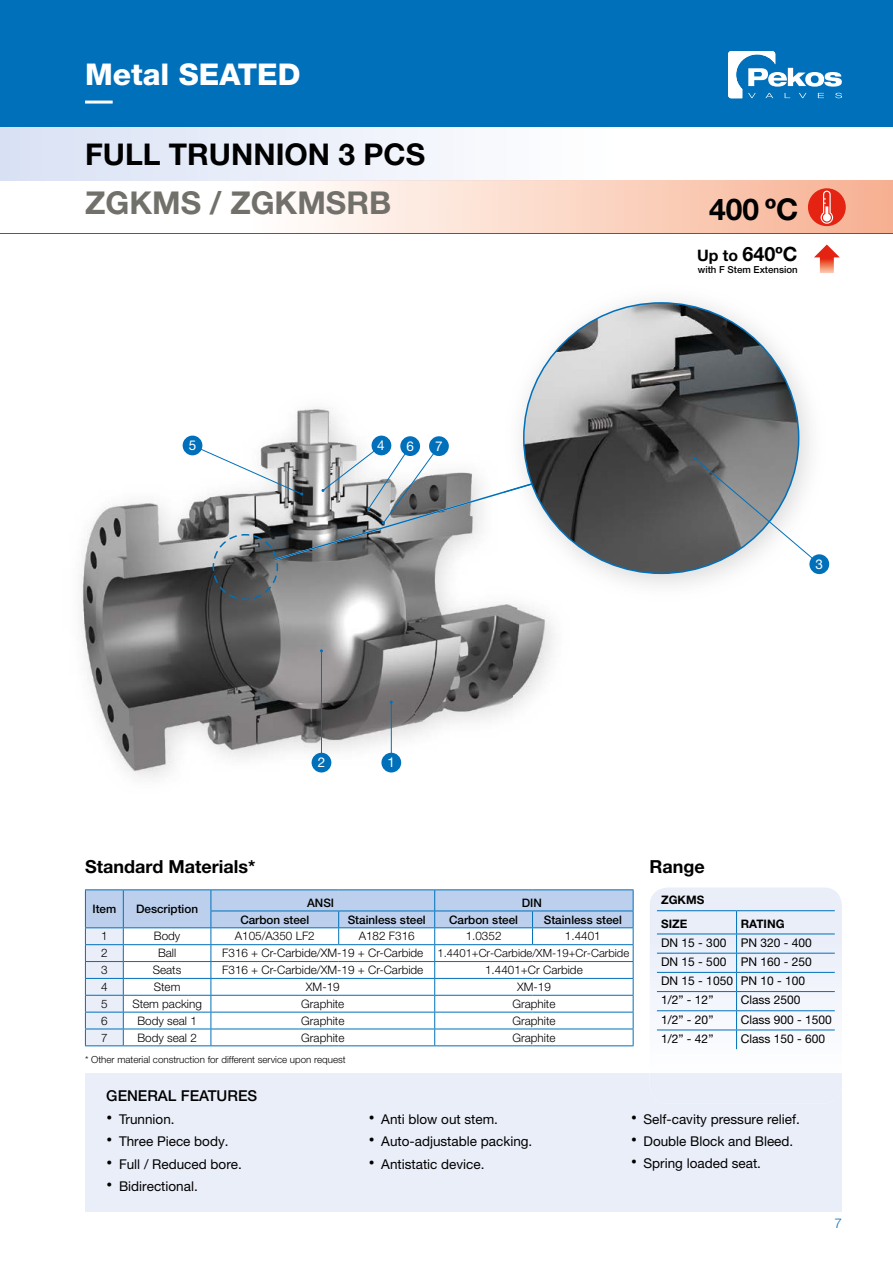
<style>
.page{position:relative;width:893px;height:1263px;background:#fff}
.page>*{position:absolute;margin:0;border:0;box-sizing:border-box;transform-origin:0 0}
.t1{font:700 31.5px "Helvetica Neue LT Std";color:#71706a}
.t2{font:700 30px "Helvetica Neue LT Std";color:#000}
.t3{font:800 30px "Helvetica Neue LT Std";color:#fff}
.t4{font:700 19.8px "Helvetica Neue LT Std";color:#000}
.t5{font:700 18px "Helvetica Neue LT Std";color:#000}
.t6{font:500 15px "Helvetica Neue LT Std";color:#000}
.t7{font:13.5px "Helvetica Neue LT Std";color:#000}
.t8{font:13.5px "Helvetica Neue LT Std";color:#fff}
.t9{font:300 13.5px "Helvetica Neue LT Std";color:#0070ba}
.t10{font:12px/19.2px "Helvetica Neue LT Std";color:#000}
.t11{font:300 11.7px "Helvetica Neue LT Std";color:#000}
.t12{font:500 11.7px "Helvetica Neue LT Std";color:#000}
.t13{font:700 11.7px/23.2px "Helvetica Neue LT Std";color:#000}
.t14{font:300 11.25px "Helvetica Neue LT Std";color:#000}
.t15{font:300 9.75px "Helvetica Neue LT Std";color:#000}
.t16{font:500 9.75px "Helvetica Neue LT Std";color:#000}
.s1{font-size:15.75px}
.s2{font-size:11.7px}
.s3{font-family:"Helvetica";font-size:18px}
</style>
<div class="page">
<div style="left:0;top:0;width:893px;height:128px;background:#0070ba"></div>
<div style="left:0;top:128px;width:893px;height:52px;background:linear-gradient(to right,#dce4f5,#fff)"></div>
<svg style="left:728px;top:51px;width:114px;height:47px"></svg>
<hr style="left:85px;top:101px;width:28px;height:3px;background:#fff">
<div style="left:0;top:181px;width:893px;height:52px;background:linear-gradient(to right,#fff,#f8b598)"></div>
<hr style="left:0;top:233px;width:893px;height:1px;background:#e42313">
<div style="left:809px;top:189px;width:36px;height:36px;background:#e42313;border-radius:50%"></div>
<div style="left:808px;top:188px;width:38px;height:38px;border:2px solid #e42313;border-radius:50%"></div>
<svg style="left:821px;top:191px;width:12px;height:33px"></svg>
<img style="left:81px;top:407px;width:433px;height:371px">
<img style="left:514px;top:603px;width:40px;height:105px">
<hr style="left:435px;top:889px;width:97px;height:1px;background:#0070ba">
<hr style="left:532px;top:889px;width:101px;height:1px;background:#0070ba">
<hr style="left:211px;top:889px;width:128px;height:1px;background:#0070ba">
<hr style="left:339px;top:889px;width:96px;height:1px;background:#0070ba">
<svg style="left:85px;top:890px;width:549px;height:156px"></svg>
<hr style="left:211px;top:910px;width:128px;height:1px;background:#0070ba">
<hr style="left:339px;top:910px;width:96px;height:1px;background:#0070ba">
<hr style="left:85px;top:889px;width:38px;height:1px;background:#0070ba">
<hr style="left:123px;top:889px;width:88px;height:1px;background:#0070ba">
<hr style="left:391px;top:702px;width:1px;height:61px;background:#0070ba">
<div style="left:381px;top:753px;width:20px;height:19px;background:#0070ba;border-radius:50%"></div>
<div style="left:372px;top:436px;width:19px;height:19px;background:#0070ba;border-radius:50%"></div>
<div style="left:183px;top:436px;width:19px;height:19px;background:#0070ba;border-radius:50%"></div>
<hr style="left:321px;top:651px;width:1px;height:112px;background:#0070ba">
<div style="left:312px;top:753px;width:19px;height:19px;background:#0070ba;border-radius:50%"></div>
<div style="left:400px;top:436px;width:20px;height:20px;background:#0070ba;border-radius:50%"></div>
<div style="left:429px;top:436px;width:20px;height:20px;background:#0070ba;border-radius:50%"></div>
<svg style="left:192px;top:444px;width:312px;height:157px"></svg>
<img style="left:606px;top:300px;width:221px;height:285px">
<img style="left:504px;top:407px;width:20px;height:195px">
<img style="left:504px;top:445px;width:20px;height:48px">
<img style="left:524px;top:303px;width:275px;height:270px">
<div style="left:85px;top:1073px;width:757px;height:139px;background:#eaeef9"></div>
<svg style="left:650px;top:887px;width:192px;height:217px"></svg>
<svg style="left:693px;top:457px;width:127px;height:108px"></svg>
<div style="left:809px;top:554px;width:20px;height:20px;background:#0070ba;border-radius:50%"></div>
<svg style="left:814px;top:244px;width:26px;height:29px"></svg>
<h2 class="t3" style="left:85px;top:57px;width:217px">Metal SEATED</h2>
<h2 class="t2" style="left:85px;top:136px;width:342px">FULL TRUNNION 3 PCS</h2>
<h1 class="t1" style="left:85px;top:183px;width:308px">ZGKMS / ZGKMSRB</h1>
<p class="t8" style="left:189px;top:437px;width:9px">5</p>
<p class="t8" style="left:377px;top:437px;width:9px">4</p>
<p class="t8" style="left:406px;top:438px;width:9px">6</p>
<p class="t8" style="left:435px;top:438px;width:9px">7</p>
<h2 class="t2" style="left:709px;top:191px;width:91px">400 ºC</h2>
<h3 class="t4" style="left:697px;top:242px;width:102px"><span class="s1">Up to</span> 640ºC</h3>
<p class="t16" style="left:698px;top:264px;width:101px">with F Stem Extension</p>
<p class="t8" style="left:816px;top:556px;width:9px">3</p>
<p class="t8" style="left:318px;top:755px;width:9px">2</p>
<p class="t8" style="left:388px;top:755px;width:9px">1</p>
<h3 class="t5" style="left:85px;top:855px;width:172px">Standard Materials*</h3>
<p class="t12" style="left:92px;top:902px;width:25px">Item</p>
<p class="t12" style="left:136px;top:902px;width:63px">Description</p>
<p class="t12" style="left:307px;top:895px;width:29px">ANSI</p>
<p class="t12" style="left:522px;top:895px;width:22px">DIN</p>
<p class="t12" style="left:240px;top:912px;width:70px">Carbon steel</p>
<p class="t12" style="left:348px;top:912px;width:80px">Stainless steel</p>
<p class="t12" style="left:449px;top:912px;width:70px">Carbon steel</p>
<p class="t12" style="left:544px;top:912px;width:80px">Stainless steel</p>
<p class="t11" style="left:101px;top:929px;width:8px">1</p>
<p class="t11" style="left:154px;top:929px;width:28px">Body</p>
<p class="t11" style="left:235px;top:929px;width:81px">A105/A350 LF2</p>
<p class="t11" style="left:359px;top:929px;width:57px">A182 F316</p>
<p class="t11" style="left:466px;top:929px;width:37px">1.0352</p>
<p class="t11" style="left:565px;top:929px;width:37px">1.4401</p>
<p class="t11" style="left:101px;top:946px;width:8px">2</p>
<p class="t11" style="left:158px;top:946px;width:20px">Ball</p>
<p class="t14" style="left:222px;top:946px;width:408px"><span class="s2">F316 + Cr-Carbide/XM-19 + Cr-Carbide</span> 1.4401+Cr-Carbide/XM-19+Cr-Carbide</p>
<p class="t11" style="left:101px;top:963px;width:8px">3</p>
<p class="t11" style="left:153px;top:963px;width:30px">Seats</p>
<p class="t11" style="left:222px;top:963px;width:203px">F316 + Cr-Carbide/XM-19 + Cr-Carbide</p>
<p class="t11" style="left:485px;top:963px;width:99px">1.4401+Cr Carbide</p>
<p class="t11" style="left:101px;top:980px;width:8px">4</p>
<p class="t11" style="left:154px;top:980px;width:28px">Stem</p>
<p class="t11" style="left:306px;top:980px;width:35px">XM-19</p>
<p class="t11" style="left:517px;top:980px;width:35px">XM-19</p>
<p class="t11" style="left:101px;top:996px;width:8px">5</p>
<p class="t11" style="left:132px;top:996px;width:71px">Stem packing</p>
<p class="t11" style="left:301px;top:996px;width:45px">Graphite</p>
<p class="t11" style="left:512px;top:996px;width:45px">Graphite</p>
<p class="t11" style="left:101px;top:1013px;width:8px">6</p>
<p class="t11" style="left:137px;top:1013px;width:61px">Body seal 1</p>
<p class="t11" style="left:301px;top:1013px;width:45px">Graphite</p>
<p class="t11" style="left:512px;top:1013px;width:45px">Graphite</p>
<p class="t11" style="left:101px;top:1030px;width:8px">7</p>
<p class="t11" style="left:137px;top:1030px;width:61px">Body seal 2</p>
<p class="t11" style="left:301px;top:1030px;width:45px">Graphite</p>
<p class="t11" style="left:512px;top:1030px;width:45px">Graphite</p>
<p class="t15" style="left:85px;top:1054px;width:262px">* Other material construction for different service upon request</p>
<h3 class="t5" style="left:649px;top:855px;width:57px">Range</h3>
<p class="t13" style="left:661px;top:888px;width:45px">ZGKMS<br>SIZE</p>
<p class="t13" style="left:741px;top:911px;width:45px">RATING</p>
<p class="t10" style="left:661px;top:933px;width:152px">DN 15 - 300 PN 320 - 400<br>DN 15 - 500 PN 160 - 250<br>DN 15 - 1050 PN 10 - 100<br>1/2” - 12”</p>
<p class="t10" style="left:741px;top:990px;width:61px">Class 2500</p>
<p class="t10" style="left:661px;top:1009px;width:54px">1/2” - 20”</p>
<p class="t10" style="left:741px;top:1009px;width:93px">Class 900 - 1500</p>
<p class="t10" style="left:661px;top:1029px;width:54px">1/2” - 42”</p>
<p class="t10" style="left:741px;top:1029px;width:86px">Class 150 - 600</p>
<p class="t6" style="left:106px;top:1087px;width:152px">GENERAL FEATURES</p>
<p class="t7" style="left:106px;top:1111px;width:70px"><span class="s3">•</span> Trunnion.</p>
<p class="t7" style="left:106px;top:1133px;width:124px"><span class="s3">•</span> Three Piece body.</p>
<p class="t7" style="left:106px;top:1156px;width:137px"><span class="s3">•</span> Full / Reduced bore.</p>
<p class="t7" style="left:106px;top:1178px;width:93px"><span class="s3">•</span> Bidirectional.</p>
<p class="t7" style="left:369px;top:1111px;width:131px"><span class="s3">•</span> Anti blow out stem.</p>
<p class="t7" style="left:369px;top:1133px;width:165px"><span class="s3">•</span> Auto-adjustable packing.</p>
<p class="t7" style="left:369px;top:1156px;width:118px"><span class="s3">•</span> Antistatic device.</p>
<p class="t7" style="left:631px;top:1111px;width:170px"><span class="s3">•</span> Self-cavity pressure relief.</p>
<p class="t7" style="left:631px;top:1133px;width:164px"><span class="s3">•</span> Double Block and Bleed.</p>
<p class="t7" style="left:631px;top:1155px;width:132px"><span class="s3">•</span> Spring loaded seat.</p>
<p class="t9" style="left:834px;top:1215px;width:9px">7</p>
</div>
